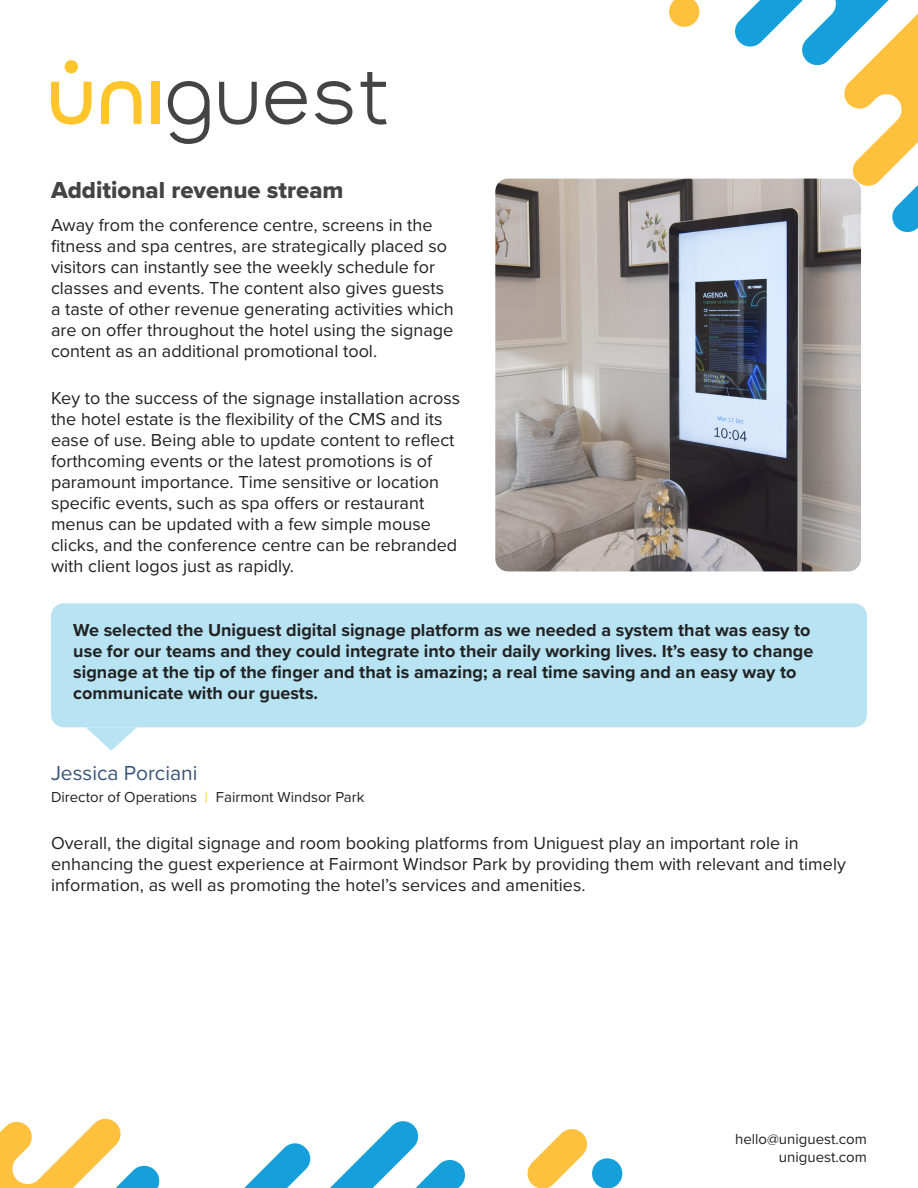
<style>
.page{position:relative;width:918px;height:1188px;background:#fff}
.page>*{position:absolute;margin:0;border:0;box-sizing:border-box;transform-origin:0 0}
.Header_3{font:24px "Proxima Nova Extrabld";color:#454444}
.Quote_Attribute{font:21px "Proxima Nova";color:#39557c}
.Body{font:18px/21px "Proxima Nova";color:#222}
.t1{font:700 18px/21px "Proxima Nova";color:#222}
.Quote_Attribute_Job{font:15px/18px "Proxima Nova";color:#222;text-align:right}
.s1{color:#ffc52b}
</style>
<div class="page">
<svg style="left:361px;top:72px;width:26px;height:53px"></svg>
<svg style="left:315px;top:81px;width:37px;height:44px"></svg>
<svg style="left:266px;top:81px;width:41px;height:44px"></svg>
<svg style="left:219px;top:82px;width:38px;height:43px"></svg>
<svg style="left:168px;top:81px;width:42px;height:63px"></svg>
<div style="left:151px;top:82px;width:8px;height:42px;background:#ffc52b"></div>
<svg style="left:101px;top:81px;width:41px;height:43px"></svg>
<div style="left:65px;top:60px;width:13px;height:13px;background:#ffc52b;border-radius:50%"></div>
<svg style="left:51px;top:82px;width:41px;height:43px"></svg>
<svg style="left:669px;top:0;width:31px;height:27px"></svg>
<svg style="left:734px;top:0;width:184px;height:232px"></svg>
<svg style="left:527px;top:1129px;width:96px;height:59px"></svg>
<svg style="left:244px;top:1121px;width:221px;height:67px"></svg>
<svg style="left:0;top:1118px;width:160px;height:70px"></svg>
<img style="left:495px;top:179px;width:366px;height:392px">
<div style="left:51px;top:603px;width:816px;height:124px;background:#b7e3f3;border-radius:13px"></div>
<svg style="left:86px;top:727px;width:51px;height:24px"></svg>
<p class="Header_3" style="left:51px;top:172px;width:294px">Additional revenue stream</p>
<p class="Body" style="left:51px;top:214px;width:404px">Away from the conference centre, screens in the fitness and spa centres, are strategically placed so visitors can instantly see the weekly schedule for classes and events. The content also gives guests a taste of other revenue generating activities which are on offer throughout the hotel using the signage content as an additional promotional tool.</p>
<p class="Body" style="left:51px;top:387px;width:411px">Key to the success of the signage installation across the hotel estate is the flexibility of the CMS and its ease of use. Being able to update content to reflect forthcoming events or the latest promotions is of paramount importance. Time sensitive or location specific events, such as spa offers or restaurant menus can be updated with a few simple mouse clicks, and the conference centre can be rebranded with client logos just as rapidly.</p>
<p class="t1" style="left:73px;top:619px;width:742px">We selected the Uniguest digital signage platform as we needed a system that was easy to use for our teams and they could integrate into their daily working lives. It’s easy to change signage at the tip of the finger and that is amazing; a real time saving and an easy way to communicate with our guests.</p>
<p class="Quote_Attribute" style="left:51px;top:757px;width:148px">Jessica Porciani</p>
<p class="Quote_Attribute_Job" style="left:51px;top:788px;width:315px">Director of Operations <span class="s1">|</span> Fairmont Windsor Park</p>
<p class="Body" style="left:51px;top:832px;width:796px">Overall, the digital signage and room booking platforms from Uniguest play an important role in enhancing the guest experience at Fairmont Windsor Park by providing them with relevant and timely information, as well as promoting the hotel’s services and amenities.</p>
<p class="Quote_Attribute_Job" style="left:735px;top:1130px;width:133px">hello@uniguest.com uniguest.com</p>
</div>
